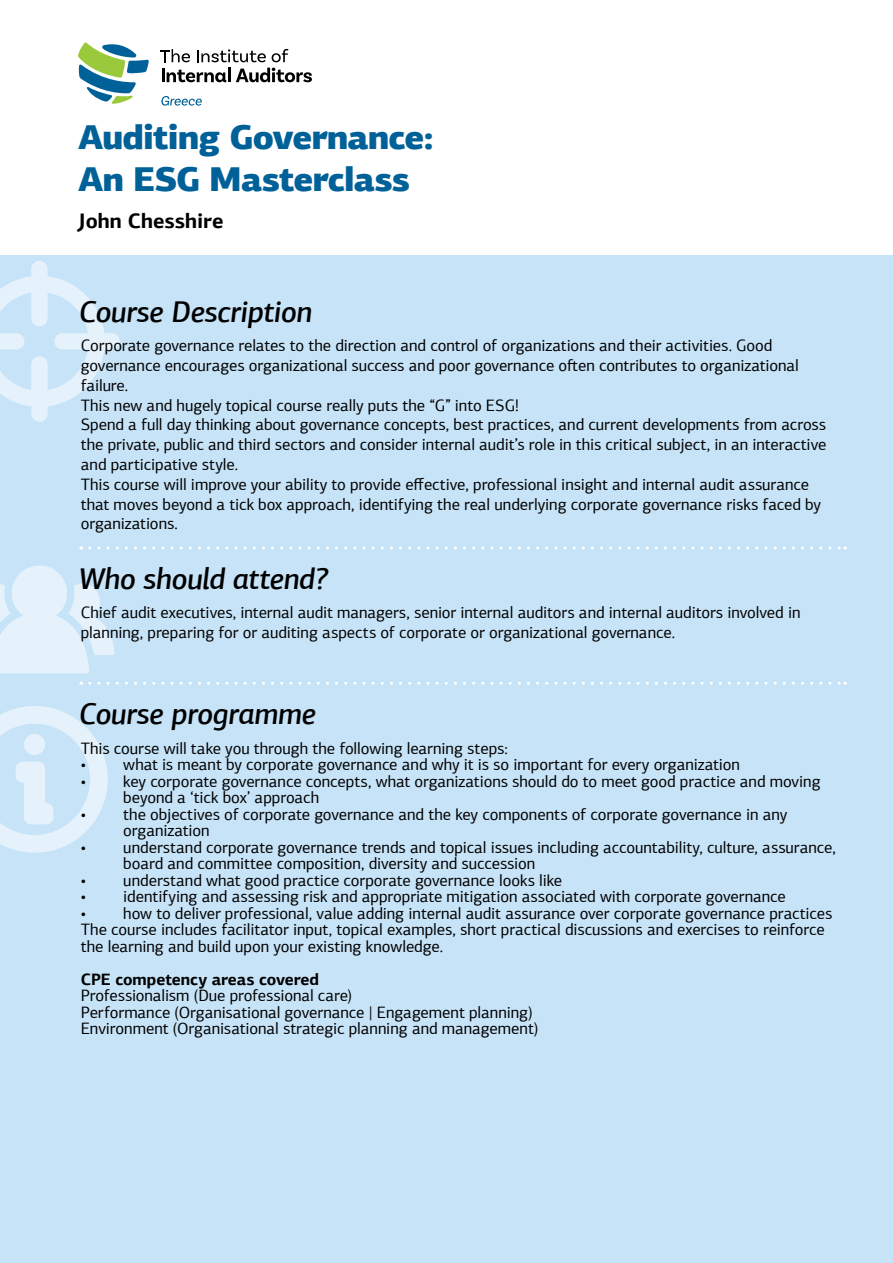
<style>
.page{position:relative;width:893px;height:1263px;background:#fff}
.page>*{position:absolute;margin:0;border:0;box-sizing:border-box;transform-origin:0 0}
.t1{font:900 34.5px/41.4px "PF Agora Sans Pro";letter-spacing:-.025em;color:#006198}
.t2{font:italic 500 30px "PF Agora Sans Pro";letter-spacing:-.015em;color:#000}
.t3{font:700 21px "PF Agora Sans Pro";color:#000}
.t4{font:16.5px/19.8px "PF Agora Sans Pro";letter-spacing:-.005em;color:#000}
.t5{font:700 16.5px "PF Agora Sans Pro";letter-spacing:-.005em;color:#000}
</style>
<div class="page">
<div style="left:0;top:255px;width:893px;height:1008px;background:#c7e3f7"></div>
<img style="left:0;top:261px;width:120px;height:161px">
<img style="left:0;top:546px;width:118px;height:139px">
<img style="left:0;top:706px;width:108px;height:147px">
<svg style="left:78px;top:43px;width:71px;height:61px"></svg>
<svg style="left:197px;top:49px;width:69px;height:13px"></svg>
<svg style="left:160px;top:49px;width:30px;height:13px"></svg>
<svg style="left:272px;top:49px;width:16px;height:13px"></svg>
<svg style="left:162px;top:69px;width:64px;height:13px"></svg>
<hr style="left:228px;top:68px;width:3px;height:14px;background:#000">
<svg style="left:236px;top:68px;width:76px;height:14px"></svg>
<svg style="left:161px;top:96px;width:41px;height:10px"></svg>
<svg style="left:90px;top:546px;width:756px;height:3px"></svg>
<svg style="left:90px;top:682px;width:756px;height:3px"></svg>
<h1 class="t1" style="left:78px;top:117px;width:357px">Auditing Governance:<br>An ESG Masterclass</h1>
<p class="t3" style="left:78px;top:208px;width:147px">John Chesshire</p>
<h2 class="t2" style="left:79px;top:293px;width:235px">Course Description</h2>
<p class="t4" style="left:81px;top:336px;width:747px">Corporate governance relates to the direction and control of organizations and their activities. Good governance encourages organizational success and poor governance often contributes to organizational failure.<br>This new and hugely topical course really puts the “G” into ESG!<br>Spend a full day thinking about governance concepts, best practices, and current developments from across the private, public and third sectors and consider internal audit’s role in this critical subject, in an interactive and participative style.<br>This course will improve your ability to provide effective, professional insight and internal audit assurance that moves beyond a tick box approach, identifying the real underlying corporate governance risks faced by organizations.</p>
<h2 class="t2" style="left:79px;top:560px;width:251px">Who should attend?</h2>
<p class="t4" style="left:81px;top:603px;width:721px">Chief audit executives, internal audit managers, senior internal auditors and internal auditors involved in planning, preparing for or auditing aspects of corporate or organizational governance.</p>
<h2 class="t2" style="left:79px;top:695px;width:239px">Course programme</h2>
<p class="t4" style="left:81px;top:738px;width:428px">This course will take you through the following learning steps:</p>
<p class="t4" style="left:81px;top:755px;width:661px">• what is meant by corporate governance and why it is so important for every organization</p>
<p class="t4" style="left:123px;top:773px;width:699px;line-height:16.5px;text-indent:-43px">• key corporate governance concepts, what organizations should do to meet good practice and moving beyond a ‘tick box’ approach</p>
<p class="t4" style="left:123px;top:806px;width:665px;line-height:16.5px;text-indent:-43px">• the objectives of corporate governance and the key components of corporate governance in any organization</p>
<p class="t4" style="left:123px;top:839px;width:714px;line-height:16.5px;text-indent:-43px">• understand corporate governance trends and topical issues including accountability, culture, assurance, board and committee composition, diversity and succession</p>
<p class="t4" style="left:81px;top:870px;width:483px">• understand what good practice corporate governance looks like</p>
<p class="t4" style="left:81px;top:887px;width:707px">• identifying and assessing risk and appropriate mitigation associated with corporate governance</p>
<p class="t4" style="left:81px;top:905px;width:753px;line-height:16.5px">• how to deliver professional, value adding internal audit assurance over corporate governance practices<br>The course includes facilitator input, topical examples, short practical discussions and exercises to reinforce the learning and build upon your existing knowledge.</p>
<p class="t5" style="left:81px;top:968px;width:240px">CPE competency areas covered</p>
<p class="t4" style="left:81px;top:987px;width:459px;line-height:16.5px">Professionalism (Due professional care)<br>Performance (Organisational governance | Engagement planning)<br>Environment (Organisational strategic planning and management)</p>
</div>
